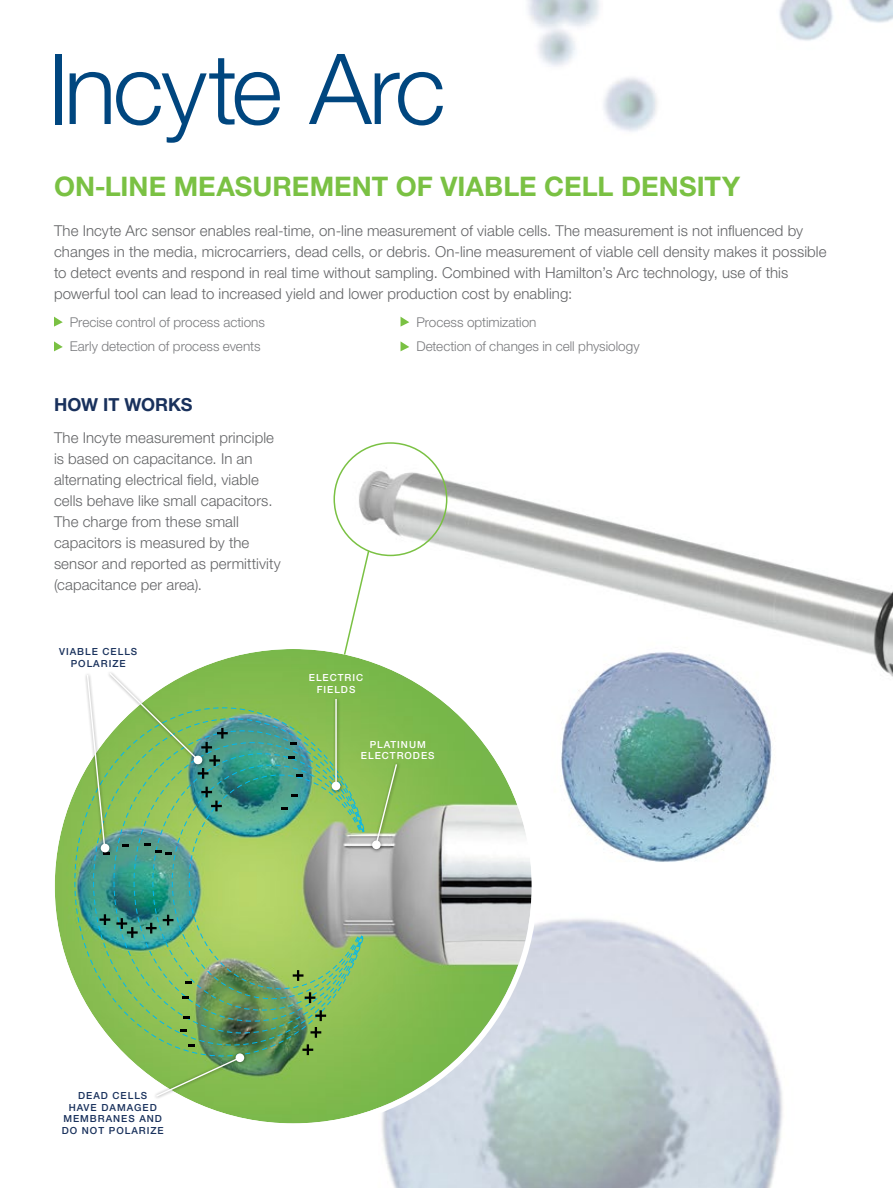
<style>
.page{position:relative;width:893px;height:1188px;background:#fff}
.page>*{position:absolute;margin:0;border:0;box-sizing:border-box;transform-origin:0 0}
.t1{font:300 98.1px "Helvetica Neue LT Pro";letter-spacing:-.04em;color:#00467f}
.t2{font:700 27px "Helvetica Neue LT Pro";letter-spacing:.005em;color:#7ac143}
.t3{font:700 18px "Helvetica Neue LT Pro";letter-spacing:-.005em;color:#19315c}
.t4{font:300 15px/21px "Helvetica Neue LT Pro";letter-spacing:.005em;color:#636466}
.t5{font:300 13.5px "Helvetica Neue LT Pro";color:#797a7d}
.t6{font:500 9.75px/11.7px "Helvetica Neue LT Pro";letter-spacing:.1em;color:#19315c;text-align:center}
.t7{font:500 9.75px/11.7px "Helvetica Neue LT Pro";letter-spacing:.1em;color:#fff;text-align:center}
</style>
<div class="page">
<img style="left:54px;top:0;width:839px;height:1188px">
<svg style="left:54px;top:317px;width:9px;height:10px"></svg>
<svg style="left:401px;top:317px;width:8px;height:10px"></svg>
<svg style="left:54px;top:341px;width:9px;height:10px"></svg>
<svg style="left:401px;top:341px;width:8px;height:10px"></svg>
<img style="left:55px;top:649px;width:477px;height:474px">
<img style="left:74px;top:707px;width:298px;height:350px">
<svg style="left:293px;top:970px;width:10px;height:11px"></svg>
<svg style="left:302px;top:1044px;width:11px;height:11px"></svg>
<svg style="left:310px;top:1027px;width:11px;height:11px"></svg>
<svg style="left:315px;top:1010px;width:11px;height:11px"></svg>
<svg style="left:305px;top:992px;width:10px;height:11px"></svg>
<svg style="left:146px;top:923px;width:11px;height:11px"></svg>
<svg style="left:163px;top:915px;width:10px;height:10px"></svg>
<svg style="left:100px;top:914px;width:10px;height:11px"></svg>
<svg style="left:116px;top:918px;width:22px;height:20px"></svg>
<svg style="left:291px;top:794px;width:7px;height:3px"></svg>
<svg style="left:296px;top:774px;width:6px;height:3px"></svg>
<svg style="left:188px;top:1044px;width:6px;height:2px"></svg>
<svg style="left:180px;top:1029px;width:7px;height:3px"></svg>
<svg style="left:184px;top:1016px;width:6px;height:3px"></svg>
<svg style="left:186px;top:982px;width:6px;height:2px"></svg>
<svg style="left:182px;top:997px;width:6px;height:2px"></svg>
<svg style="left:291px;top:742px;width:6px;height:3px"></svg>
<svg style="left:282px;top:807px;width:6px;height:2px"></svg>
<svg style="left:288px;top:756px;width:7px;height:2px"></svg>
<div style="left:329px;top:696px;width:15px;height:98px;background:#000;opacity:.5"></div>
<div style="left:332px;top:782px;width:8px;height:8px;background:#fff;border-radius:50%"></div>
<hr style="left:335px;top:699px;width:2px;height:86px;background:#fff">
<div style="left:369px;top:761px;width:32px;height:92px;background:#000;opacity:.5"></div>
<svg style="left:372px;top:840px;width:9px;height:9px"></svg>
<svg style="left:374px;top:763px;width:24px;height:84px;background:#9ac06d"></svg>
<div style="left:153px;top:1051px;width:95px;height:49px;background:#000;opacity:.5"></div>
<div style="left:236px;top:1053px;width:8px;height:9px;background:#fff;border-radius:50%"></div>
<svg style="left:155px;top:1056px;width:87px;height:42px;background:#8bbb61"></svg>
<div style="left:84px;top:672px;width:29px;height:184px;background:#000;opacity:.5"></div>
<svg style="left:86px;top:671px;width:142px;height:184px"></svg>
<div style="left:333px;top:442px;width:114px;height:114px;border:2px solid #7ac143;border-radius:50%"></div>
<svg style="left:343px;top:549px;width:27px;height:107px"></svg>
<h1 class="t1" style="left:48px;top:29px;width:399px">Incyte Arc</h1>
<h2 class="t2" style="left:54px;top:170px;width:687px">ON-LINE MEASUREMENT OF VIABLE CELL DENSITY</h2>
<p class="t4" style="left:54px;top:220px;width:774px">The Incyte Arc sensor enables real-time, on-line measurement of viable cells. The measurement is not influenced by changes in the media, microcarriers, dead cells, or debris. On-line measurement of viable cell density makes it possible to detect events and respond in real time without sampling. Combined with Hamilton’s Arc technology, use of this powerful tool can lead to increased yield and lower production cost by enabling:</p>
<p class="t5" style="left:70px;top:314px;width:197px">Precise control of process actions</p>
<p class="t5" style="left:416px;top:314px;width:122px">Process optimization</p>
<p class="t5" style="left:70px;top:338px;width:192px">Early detection of process events</p>
<p class="t5" style="left:416px;top:338px;width:225px">Detection of changes in cell physiology</p>
<p class="t3" style="left:54px;top:394px;width:140px">HOW IT WORKS</p>
<p class="t4" style="left:54px;top:427px;width:228px">The Incyte measurement principle is based on capacitance. In an alternating electrical field, viable cells behave like small capacitors.<br>The charge from these small capacitors is measured by the sensor and reported as permittivity (capacitance per area).</p>
<p class="t6" style="left:59px;top:646px;width:80px">VIABLE CELLS<br>POLARIZE</p>
<p class="t6" style="left:62px;top:1089px;width:104px">DEAD CELLS<br>HAVE DAMAGED<br>MEMBRANES AND<br>DO NOT POLARIZE</p>
<p class="t7" style="left:309px;top:671px;width:56px">ELECTRIC<br>FIELDS</p>
<p class="t7" style="left:361px;top:738px;width:75px">PLATINUM<br>ELECTRODES</p>
</div>
